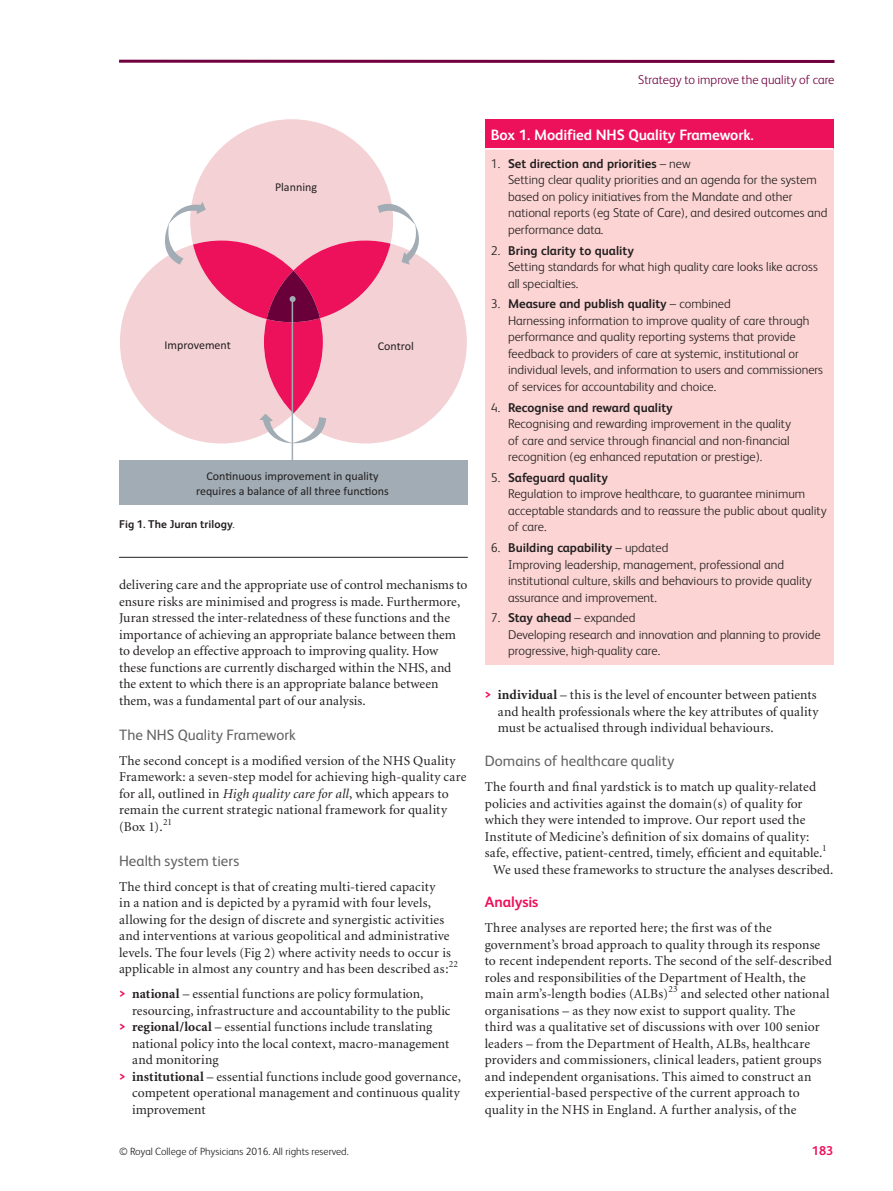
<style>
.page{position:relative;width:893px;height:1191px;background:#fff}
.page>*{position:absolute;margin:0;border:0;box-sizing:border-box;transform-origin:0 0}
.t1{font:15px "FS Albert";color:#636366}
.t2{font:700 15px "FS Albert";letter-spacing:-.01em;color:#fff}
.t3{font:700 15px "FS Albert";letter-spacing:-.005em;color:#ed105b}
.t4{font:13.5px/16.5px "Minion";letter-spacing:.01em;color:#231f20}
.t5{font:300 12.75px/16.5px "FS Albert";color:#231f20}
.t6{font:300 12.75px "FS Albert";color:#71003f}
.t7{font:700 12.75px "FS Albert";color:#ed105b}
.t8{font:12px/14.4px "Calibri";color:#231f20;text-align:center}
.t9{font:700 11.25px "FS Albert";letter-spacing:.01em;color:#231f20}
.t10{font:300 10.5px "FS Albert";color:#231f20}
.s1{font-weight:300}
.s2{font-style:italic}
.s3{font-family:"FS Albert";font-weight:700;font-size:12.75px;color:#ed105b}
.s4{font-weight:700}
</style>
<div class="page">
<hr style="left:119px;top:60px;width:715px;height:3px;background:#71003f">
<div style="left:485px;top:119px;width:349px;height:30px;background:#ed105b"></div>
<div style="left:485px;top:149px;width:349px;height:515px;background:#fbd4d3"></div>
<hr style="left:485px;top:148px;width:349px;height:2px;background:#fff">
<hr style="left:119px;top:557px;width:349px;height:1px;background:#231f20">
<svg style="left:120px;top:119px;width:347px;height:327px"></svg>
<hr style="left:292px;top:300px;width:1px;height:163px;background:#a1acb4">
<div style="left:119px;top:460px;width:349px;height:44px;background:#a1acb4"></div>
<p class="t8" style="left:275px;top:180px;width:44px">Planning</p>
<p class="t8" style="left:165px;top:338px;width:68px">Improvement</p>
<p class="t8" style="left:378px;top:340px;width:38px">Control</p>
<p class="t8" style="left:196px;top:470px;width:194px">Con-nuous improvement in quality requires a balance of all three func-ons</p>
<p class="t9" style="left:119px;top:520px;width:117px">Fig 1. The Juran trilogy<span class="s1">.</span></p>
<p class="t4" style="left:119px;top:578px;width:350px">delivering care and the appropriate use of control mechanisms to ensure risks are minimised and progress is made. Furthermore, Juran stressed the inter-relatedness of these functions and the importance of achieving an appropriate balance between them to develop an effective approach to improving quality. How these functions are currently discharged within the NHS, and the extent to which there is an appropriate balance between them, was a fundamental part of our analysis.</p>
<p class="t1" style="left:119px;top:729px;width:178px">The NHS Quality Framework</p>
<p class="t4" style="left:119px;top:753px;width:349px">The second concept is a modified version of the NHS Quality Framework: a seven-step model for achieving high-quality care for all, outlined in <span class="s2">High quality care for all</span> , which appears to remain the current strategic national framework for quality (Box 1 ). <sup>21</sup></p>
<p class="t1" style="left:119px;top:855px;width:122px">Health system tiers</p>
<p class="t4" style="left:119px;top:879px;width:341px">The third concept is that of creating multi-tiered capacity<br>in a nation and is depicted by a pyramid with four levels, allowing for the design of discrete and synergistic activities and interventions at various geopolitical and administrative levels. The four levels (Fig 2 ) where activity needs to occur is applicable in almost any country and has been described as: <sup>22</sup></p>
<p class="t4" style="left:119px;top:986px;width:306px"><span class="s3">&gt;</span> <span class="s4">national</span> – essential functions are policy formulation,</p>
<p class="t4" style="left:132px;top:1003px;width:320px">resourcing, infrastructure and accountability to the public</p>
<p class="t4" style="left:119px;top:1019px;width:315px"><span class="s3">&gt;</span> <span class="s4">regional/local</span> – essential functions include translating</p>
<p class="t4" style="left:132px;top:1036px;width:319px">national policy into the local context, macro-management</p>
<p class="t4" style="left:132px;top:1052px;width:88px">and monitoring</p>
<p class="t4" style="left:119px;top:1069px;width:343px"><span class="s3">&gt;</span> <span class="s4">institutional</span> – essential functions include good governance,</p>
<p class="t4" style="left:132px;top:1085px;width:329px">competent operational management and continuous quality</p>
<p class="t4" style="left:132px;top:1102px;width:75px">improvement</p>
<p class="t6" style="left:638px;top:75px;width:198px">Strategy to improve the quality of care</p>
<p class="t2" style="left:491px;top:128px;width:264px">Box 1. Modified NHS Quality Framework .</p>
<p class="t5" style="left:508px;top:157px;width:321px;text-indent:-17px">1. <span class="s4">Set direction and priorities</span> – new<br>Setting clear quality priorities and an agenda for the system based on policy initiatives from the Mandate and other national reports (eg State of Care), and desired outcomes and performance data.</p>
<p class="t5" style="left:508px;top:243px;width:311px;text-indent:-17px">2. <span class="s4">Bring clarity to quality<br></span>Setting standards for what high quality care looks like across all specialties.</p>
<p class="t5" style="left:508px;top:297px;width:317px;text-indent:-17px">3. <span class="s4">Measure and publish quality</span> – combined<br>Harnessing information to improve quality of care through performance and quality reporting systems that provide feedback to providers of care at systemic, institutional or individual levels, and information to users and commissioners of services for accountability and choice.</p>
<p class="t5" style="left:508px;top:400px;width:284px;text-indent:-17px">4. <span class="s4">Recognise and reward quality<br></span>Recognising and rewarding improvement in the quality of care and service through financial and non-financial recognition (eg enhanced reputation or prestige).</p>
<p class="t5" style="left:508px;top:471px;width:320px;text-indent:-17px">5. <span class="s4">Safeguard quality<br></span>Regulation to improve healthcare, to guarantee minimum acceptable standards and to reassure the public about quality of care.</p>
<p class="t5" style="left:508px;top:541px;width:305px;text-indent:-17px">6. <span class="s4">Building capability</span> – updated<br>Improving leadership, management, professional and institutional culture, skills and behaviours to provide quality assurance and improvement.</p>
<p class="t5" style="left:508px;top:611px;width:314px;text-indent:-17px">7. <span class="s4">Stay ahead</span> – expanded<br>Developing research and innovation and planning to provide progressive, high-quality care.</p>
<p class="t4" style="left:498px;top:688px;width:322px;text-indent:-13px"><span class="s3">&gt;</span> <span class="s4">individual</span> – this is the level of encounter between patients and health professionals where the key attributes of quality must be actualised through individual behaviours.</p>
<p class="t1" style="left:485px;top:756px;width:191px">Domains of healthcare quality</p>
<p class="t4" style="left:485px;top:779px;width:333px">The fourth and final yardstick is to match up quality-related</p>
<p class="t4" style="left:485px;top:796px;width:319px">policies and activities against the domain(s) of quality for</p>
<p class="t4" style="left:485px;top:812px;width:322px">which they were intended to improve. Our report used the</p>
<p class="t4" style="left:485px;top:829px;width:326px">Institute of Medicine’s definition of six domains of quality:</p>
<p class="t4" style="left:485px;top:845px;width:343px">safe, effective, patient-centred, timely, efficient and equitable. <sup>1</sup></p>
<p class="t4" style="left:493px;top:862px;width:342px">We used these frameworks to structure the analyses described.</p>
<p class="t3" style="left:485px;top:896px;width:55px">Analysis</p>
<p class="t4" style="left:485px;top:921px;width:349px">Three analyses are reported here; the first was of the government’s broad approach to quality through its response to recent independent reports. The second of the self-described roles and responsibilities of the Department of Health, the main arm’s-length bodies (ALBs) <sup>23</sup> and selected other national organisations – as they now exist to support quality. The<br>third was a qualitative set of discussions with over 100 senior leaders – from the Department of Health, ALBs, healthcare providers and commissioners, clinical leaders, patient groups and independent organisations. This aimed to construct an experiential-based perspective of the current approach to quality in the NHS in England. A further analysis, of the</p>
<p class="t10" style="left:119px;top:1147px;width:231px">© Royal College of Physicians 2016. All rights reserved.</p>
<p class="t7" style="left:812px;top:1145px;width:23px">183</p>
</div>
